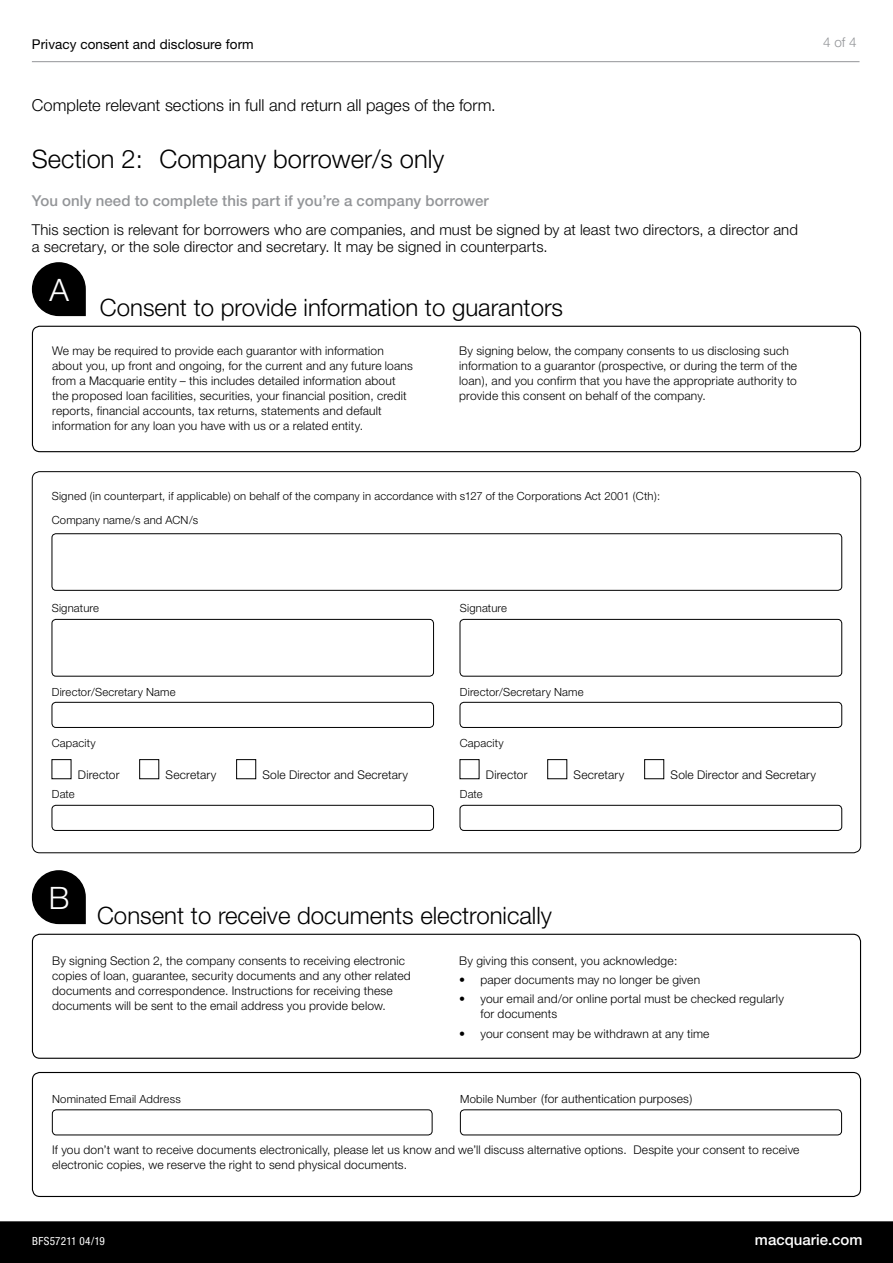
<style>
.page{position:relative;width:893px;height:1263px;background:#fff}
.page>*{position:absolute;margin:0;border:0;box-sizing:border-box;transform-origin:0 0}
.t1{font:300 30.9px "Helvetica Neue";color:#fff}
.t2{font:300 25.5px "Helvetica Neue";color:#000}
.t3{font:300 24px "Helvetica Neue";color:#000}
.t4{font:300 16.5px "Helvetica Neue";color:#000}
.t5{font:300 15px/16.5px "Helvetica Neue";letter-spacing:.005em;color:#000}
.t6{font:500 15px "Helvetica Neue";letter-spacing:.005em;color:#939598}
.t7{font:500 15px "Helvetica Neue";color:#fff}
.t8{font:13.5px "Helvetica Neue";letter-spacing:.005em;color:#000}
.t9{font:300 13.5px "Helvetica Neue";color:#939598}
.t10{font:300 12px/15px "Helvetica Neue";letter-spacing:.015em;color:#000}
.t11{font:300 11.25px/23.5px "Helvetica Neue";letter-spacing:.015em;color:#000}
.t12{font:condensed 11.25px "Helvetica Neue";letter-spacing:.015em;color:#fff}
.s1{font-size:11.25px}
</style>
<div class="page">
<hr style="left:32px;top:61px;width:827px;height:1px;background:#939598">
<div style="left:0;top:1221px;width:893px;height:42px;background:#000"></div>
<svg style="left:31px;top:262px;width:55px;height:55px"></svg>
<div style="left:32px;top:326px;width:829px;height:126px;border:1px solid #000;border-radius:7px"></div>
<svg style="left:31px;top:870px;width:55px;height:55px"></svg>
<div style="left:32px;top:934px;width:829px;height:125px;border:1px solid #000;border-radius:7px"></div>
<div style="left:52px;top:1109px;width:380px;height:26px;border:1px solid #000;border-radius:4px"></div>
<div style="left:460px;top:1109px;width:382px;height:26px;border:1px solid #000;border-radius:4px"></div>
<div style="left:32px;top:1072px;width:829px;height:125px;border:1px solid #000;border-radius:7px"></div>
<div style="left:52px;top:533px;width:790px;height:57px;border:1px solid #000;border-radius:4px"></div>
<div style="left:52px;top:619px;width:382px;height:57px;border:1px solid #000;border-radius:4px"></div>
<div style="left:460px;top:619px;width:382px;height:57px;border:1px solid #000;border-radius:4px"></div>
<div style="left:52px;top:702px;width:382px;height:26px;border:1px solid #000;border-radius:4px"></div>
<div style="left:460px;top:702px;width:382px;height:26px;border:1px solid #000;border-radius:4px"></div>
<div style="left:139px;top:759px;width:20px;height:20px;border:1px solid #000"></div>
<div style="left:236px;top:759px;width:20px;height:20px;border:1px solid #000"></div>
<div style="left:547px;top:759px;width:20px;height:20px;border:1px solid #000"></div>
<div style="left:644px;top:759px;width:20px;height:20px;border:1px solid #000"></div>
<div style="left:52px;top:805px;width:382px;height:26px;border:1px solid #000;border-radius:4px"></div>
<div style="left:460px;top:805px;width:382px;height:26px;border:1px solid #000;border-radius:4px"></div>
<p class="t8" style="left:32px;top:36px;width:223px">Privacy consent and disclosure form</p>
<p class="t9" style="left:823px;top:34px;width:35px">4 of 4</p>
<h3 class="t4" style="left:32px;top:95px;width:465px">Complete relevant sections in full and return all pages of the form.</h3>
<h2 class="t2" style="left:32px;top:143px;width:414px">Section 2: Company borrower/s only</h2>
<p class="t6" style="left:32px;top:191px;width:458px">You only need to complete this part if you’re a company borrower</p>
<p class="t5" style="left:32px;top:221px;width:768px">This section is relevant for borrowers who are companies, and must be signed by at least two directors, a director and a secretary, or the sole director and secretary. It may be signed in counterparts.</p>
<h1 class="t1" style="left:49px;top:271px;width:21px">A</h1>
<h3 class="t3" style="left:100px;top:293px;width:465px">Consent to provide information to guarantors</h3>
<p class="t10" style="left:52px;top:343px;width:362px">We may be required to provide each guarantor with information about you, up front and ongoing, for the current and any future loans from a Macquarie entity – this includes detailed information about the proposed loan facilities, securities, your financial position, credit reports, financial accounts, tax returns, statements and default information for any loan you have with us or a related entity.</p>
<p class="t10" style="left:459px;top:343px;width:339px">By signing below, the company consents to us disclosing such information to a guarantor (prospective, or during the term of the loan), and you confirm that you have the appropriate authority to provide this consent on behalf of the company.</p>
<p class="t11" style="left:52px;top:484px;width:610px">Signed (in counterpart, if applicable) on behalf of the company in accordance with s127 of the Corporations Act 2001 (Cth):<br>Company name/s and ACN/s</p>
<p class="t11" style="left:52px;top:596px;width:49px">Signature</p>
<p class="t11" style="left:460px;top:596px;width:49px">Signature</p>
<p class="t11" style="left:52px;top:680px;width:125px">Director/Secretary Name</p>
<p class="t11" style="left:460px;top:680px;width:125px">Director/Secretary Name</p>
<p class="t11" style="left:52px;top:731px;width:45px">Capacity</p>
<p class="t11" style="left:460px;top:731px;width:45px">Capacity</p>
<p class="t10" style="left:78px;top:767px;width:43px">Director</p>
<p class="t10" style="left:166px;top:767px;width:52px">Secretary</p>
<p class="t10" style="left:263px;top:767px;width:147px">Sole Director and Secretary</p>
<p class="t10" style="left:486px;top:767px;width:43px">Director</p>
<p class="t10" style="left:574px;top:767px;width:52px">Secretary</p>
<p class="t10" style="left:671px;top:767px;width:147px">Sole Director and Secretary</p>
<p class="t11" style="left:52px;top:782px;width:24px">Date</p>
<p class="t11" style="left:460px;top:782px;width:24px">Date</p>
<h1 class="t1" style="left:49px;top:879px;width:22px">B</h1>
<h3 class="t3" style="left:97px;top:901px;width:456px">Consent to receive documents electronically</h3>
<p class="t10" style="left:52px;top:953px;width:360px">By signing Section 2, the company consents to receiving electronic copies of loan, guarantee, security documents and any other related documents and correspondence. Instructions for receiving these documents will be sent to the email address you provide below.</p>
<p class="t10" style="left:459px;top:953px;width:220px">By giving this consent, you acknowledge:</p>
<p class="t10" style="left:459px;top:972px;width:242px">• paper documents may no longer be given</p>
<p class="t10" style="left:480px;top:991px;width:305px;text-indent:-21px">• your email and/or online portal must be checked regularly for documents</p>
<p class="t10" style="left:459px;top:1026px;width:252px">• your consent may be withdrawn at any time</p>
<p class="t11" style="left:52px;top:1087px;width:130px">Nominated Email Address</p>
<p class="t10" style="left:460px;top:1091px;width:234px"><span class="s1">Mobile Number</span> (for authentication purposes)</p>
<p class="t10" style="left:52px;top:1142px;width:749px">If you don’t want to receive documents electronically, please let us know and we’ll discuss alternative options. Despite your consent to receive electronic copies, we reserve the right to send physical documents.</p>
<p class="t12" style="left:32px;top:1234px;width:74px">BFS57211 04/19</p>
<p class="t7" style="left:755px;top:1230px;width:109px">macquarie.com</p>
</div>
